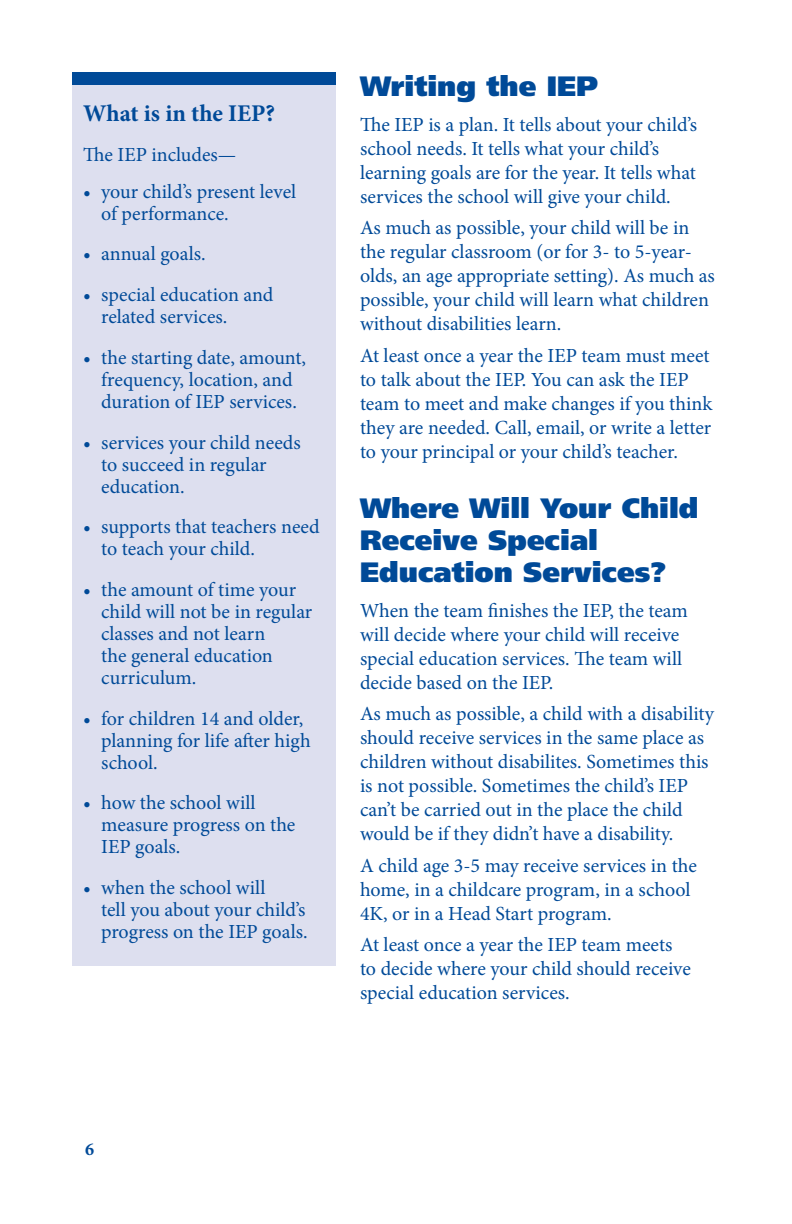
<style>
.page{position:relative;width:792px;height:1224px;background:#fff}
.page>*{position:absolute;margin:0;border:0;box-sizing:border-box;transform-origin:0 0}
.A_head{font:900 28px/32px "Frutiger";color:#004a98}
.sidebar_head{font:700 24px "Minion Pro";color:#004a98}
.Body_text{font:20px/24px "Minion Pro";color:#004a98}
.sidebar_bullet{font:20px/22px "Minion Pro";color:#004a98}
.bl-sidebar{font:20px "Minion Pro";color:#004a98}
.t1{font:700 18px "Minion Pro";color:#004a98}
</style>
<div class="page">
<div style="left:72px;top:72px;width:264px;height:894px;background:#dddfef"></div>
<div style="left:72px;top:72px;width:264px;height:13px;background:#004a98"></div>
<p class="sidebar_head" style="left:83px;top:96px;width:194px">What is in the IEP?</p>
<p class="bl-sidebar" style="left:83px;top:141px;width:155px">The IEP includes—</p>
<p class="sidebar_bullet" style="left:101px;top:180px;width:196px;text-indent:-18px">• your child’s present level of performance.</p>
<p class="sidebar_bullet" style="left:83px;top:243px;width:124px">• annual goals.</p>
<p class="sidebar_bullet" style="left:101px;top:284px;width:174px;text-indent:-18px">• special education and related services.</p>
<p class="sidebar_bullet" style="left:83px;top:347px;width:224px;text-align:center">• the starting date, amount, frequency, location, and duration of IEP services.</p>
<p class="sidebar_bullet" style="left:101px;top:431px;width:201px;text-indent:-18px">• services your child needs to succeed in regular education.</p>
<p class="sidebar_bullet" style="left:101px;top:516px;width:220px;text-indent:-18px">• supports that teachers need to teach your child.</p>
<p class="sidebar_bullet" style="left:101px;top:579px;width:213px;text-indent:-18px">• the amount of time your child will not be in regular classes and not learn<br>the general education curriculum.</p>
<p class="sidebar_bullet" style="left:101px;top:707px;width:211px;text-indent:-18px">• for children 14 and older, planning for life after high school.</p>
<p class="sidebar_bullet" style="left:101px;top:792px;width:196px;text-indent:-18px">• how the school will measure progress on the<br>IEP goals.</p>
<p class="sidebar_bullet" style="left:101px;top:877px;width:208px;text-indent:-18px">• when the school will<br>tell you about your child’s progress on the IEP goals.</p>
<p class="A_head" style="left:360px;top:70px;width:240px">Writing the IEP</p>
<p class="Body_text" style="left:360px;top:113px;width:339px">The IEP is a plan. It tells about your child’s school needs. It tells what your child’s learning goals are for the year. It tells what services the school will give your child.</p>
<p class="Body_text" style="left:360px;top:216px;width:356px">As much as possible, your child will be in the regular classroom (or for 3- to 5-year&shy;olds, an age appropriate setting). As much as possible, your child will learn what children without disabilities learn.</p>
<p class="Body_text" style="left:360px;top:343px;width:354px">At least once a year the IEP team must meet to talk about the IEP. You can ask the IEP team to meet and make changes if you think they are needed. Call, email, or write a letter to your principal or your child’s teacher.</p>
<p class="A_head" style="left:360px;top:492px;width:340px">Where Will Your Child<br>Receive Special<br>Education Services?</p>
<p class="Body_text" style="left:360px;top:599px;width:329px">When the team finishes the IEP, the team will decide where your child will receive special education services. The team will decide based on the IEP.</p>
<p class="Body_text" style="left:360px;top:702px;width:355px">As much as possible, a child with a disability should receive services in the same place as children without disabilites. Sometimes this is not possible. Sometimes the child’s IEP can’t be carried out in the place the child would be if they didn’t have a disability.</p>
<p class="Body_text" style="left:360px;top:853px;width:338px">A child age 3-5 may receive services in the home, in a childcare program, in a school<br>4K, or in a Head Start program.</p>
<p class="Body_text" style="left:360px;top:932px;width:332px">At least once a year the IEP team meets to decide where your child should receive special education services.</p>
<p class="t1" style="left:85px;top:1136px;width:10px">6</p>
</div>
